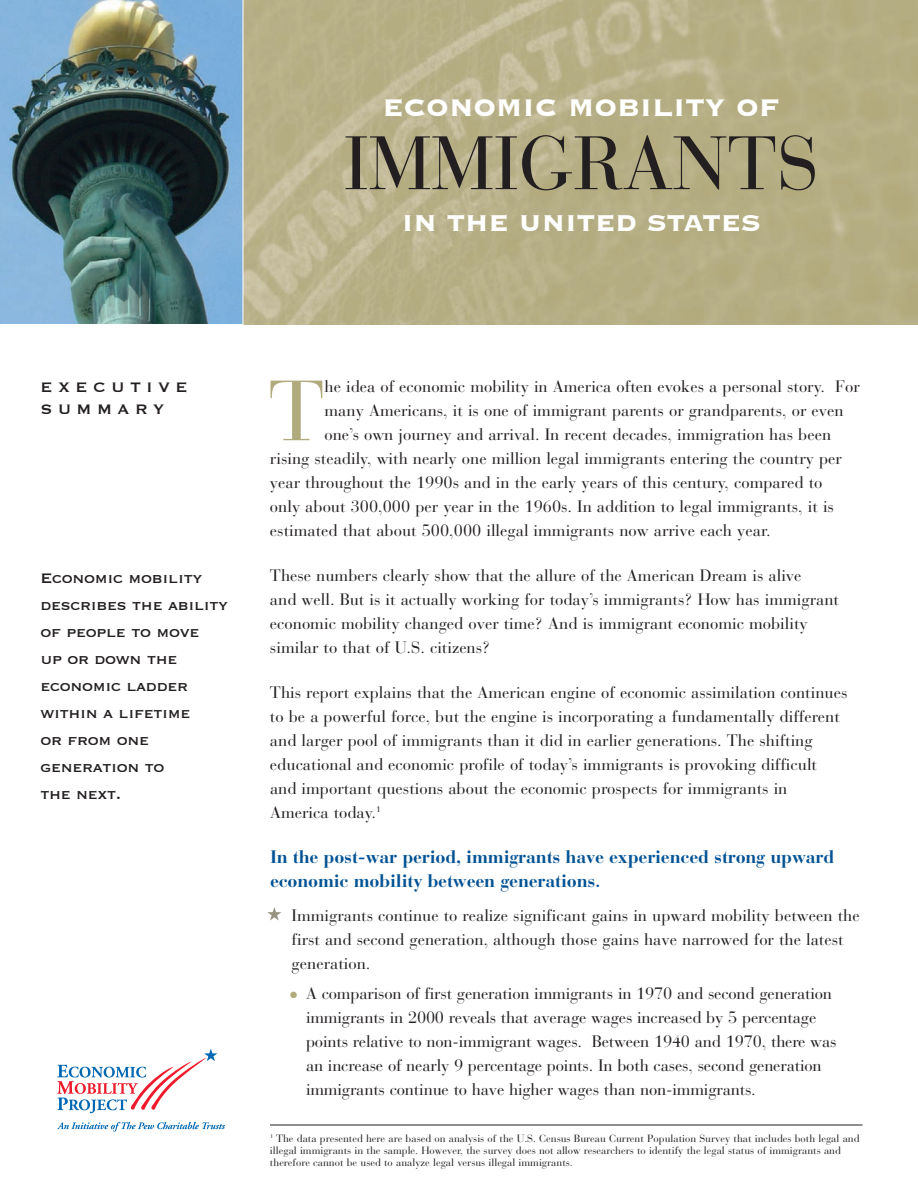
<style>
.page{position:relative;width:918px;height:1188px;background:#fff}
.page>*{position:absolute;margin:0;border:0;box-sizing:border-box;transform-origin:0 0}
.t1{font:84.75px "Bauer Bodoni";color:#b1aa7d}
.t2{font:75px "Bauer Bodoni";color:#231f20}
.t3{font:700 31.5px "Copperplate";color:#fff}
.t4{font:700 30px "Copperplate";color:#fff}
.t5{font:18px/27px "Copperplate";letter-spacing:-.02em;color:#231f20}
.t6{font:700 18px/24px "Bauer Bodoni";letter-spacing:-.01em;color:#005294}
.t7{font:18px/21.9px "Copperplate";letter-spacing:.305em;color:#231f20}
.t8{font:16.5px/24px "Bauer Bodoni";color:#231f20}
.t9{font:10.5px/12px "Bauer Bodoni";color:#231f20}
.s1{font-family:"Copperplate";font-weight:400}
.s2{color:#b1aa7d}
</style>
<div class="page">
<img style="left:0;top:0;width:918px;height:324px">
<hr style="left:243px;top:0;width:1px;height:352px;background:#fff">
<svg style="left:57px;top:1049px;width:160px;height:64px"></svg>
<svg style="left:57px;top:1122px;width:168px;height:10px"></svg>
<svg style="left:267px;top:907px;width:14px;height:14px"></svg>
<hr style="left:270px;top:1125px;width:592px;height:1px;background:#231f20">
<h3 class="t3" style="left:383px;top:87px;width:399px">ECONOMIC MOBILITY OF</h3>
<h2 class="t2" style="left:344px;top:136px;width:477px">IMMIGRANTS</h2>
<h3 class="t4" style="left:402px;top:204px;width:361px">IN THE UNITED STATES</h3>
<p class="t7" style="left:40px;top:375px;width:149px">EXECUTIVE<br>SUMMARY</p>
<p class="t5" style="left:40px;top:563px;width:189px">Economic mobility describes the ability of people to move<br>up or down the economic ladder within a lifetime<br>or from one generation to<br>the next.</p>
<h1 class="t1" style="left:268px;top:381px;width:58px">T</h1>
<p class="t8" style="left:325px;top:377px;width:537px">he idea of economic mobility in America often evokes a personal story. For</p>
<p class="t8" style="left:325px;top:401px;width:521px">many Americans, it is one of immigrant parents or grandparents, or even</p>
<p class="t8" style="left:325px;top:425px;width:508px">one’s own journey and arrival. In recent decades, immigration has been</p>
<p class="t8" style="left:270px;top:449px;width:574px">rising steadily, with nearly one million legal immigrants entering the country per</p>
<p class="t8" style="left:270px;top:473px;width:554px">year throughout the 1990s and in the early years of this century, compared to</p>
<p class="t8" style="left:270px;top:497px;width:566px">only about 300,000 per year in the 1960s. In addition to legal immigrants, it is</p>
<p class="t8" style="left:270px;top:521px;width:502px">estimated that about 500,000 illegal immigrants now arrive each year.</p>
<p class="t8" style="left:270px;top:566px;width:571px">These numbers clearly show that the allure of the American Dream is alive<br>and well. But is it actually working for today’s immigrants? How has immigrant economic mobility changed over time? And is immigrant economic mobility similar to that of U.S. citizens?</p>
<p class="t8" style="left:270px;top:683px;width:579px">This report explains that the American engine of economic assimilation continues to be a powerful force, but the engine is incorporating a fundamentally different and larger pool of immigrants than it did in earlier generations. The shifting educational and economic profile of today’s immigrants is provoking difficult and important questions about the economic prospects for immigrants in America today.<sup>1</sup></p>
<p class="t6" style="left:270px;top:847px;width:566px">In the post-war period, immigrants have experienced strong upward economic mobility between generations<span class="s1">.</span></p>
<p class="t8" style="left:292px;top:905px;width:570px">Immigrants continue to realize significant gains in upward mobility between the first and second generation, although those gains have narrowed for the latest generation.</p>
<p class="t8" style="left:306px;top:984px;width:532px;text-indent:-16px"><span class="s2">●</span> A comparison of first generation immigrants in 1970 and second generation immigrants in 2000 reveals that average wages increased by 5 percentage points relative to non-immigrant wages. Between 1940 and 1970, there was an increase of nearly 9 percentage points. In both cases, second generation immigrants continue to have higher wages than non-immigrants.</p>
<p class="t9" style="left:270px;top:1133px;width:591px"><sup>1</sup> The data presented here are based on analysis of the U.S. Census Bureau Current Population Survey that includes both legal and illegal immigrants in the sample. However, the survey does not allow researchers to identify the legal status of immigrants and therefore cannot be used to analyze legal versus illegal immigrants.</p>
</div>
